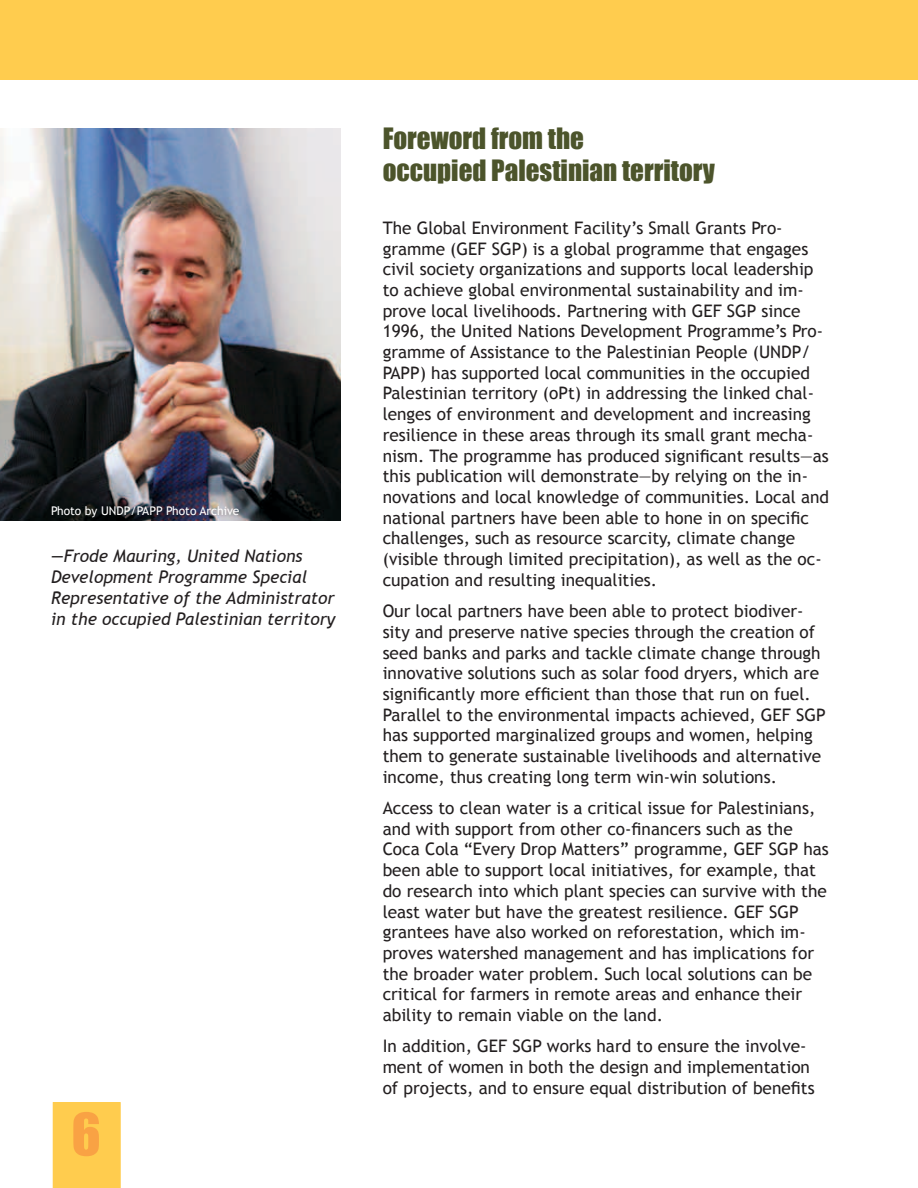
<style>
.page{position:relative;width:918px;height:1188px;background:#fff}
.page>*{position:absolute;margin:0;border:0;box-sizing:border-box;transform-origin:0 0}
.t1{font:54px "Impact";color:#f9a244}
.t2{font:27px/32.4px "Impact";color:#4c542b}
.t3{font:17.25px/20.7px "Trebuchet MS";color:#231f20}
.t4{font:italic 17.25px/20.7px "Trebuchet MS";color:#231f20}
.t5{font:12px "Trebuchet MS";color:#fff}
</style>
<div class="page">
<div style="left:0;top:0;width:918px;height:79px;background:#ffcc4e"></div>
<div style="left:53px;top:1102px;width:68px;height:86px;background:#ffcc4e"></div>
<img style="left:0;top:129px;width:340px;height:392px">
<p class="t5" style="left:51px;top:504px;width:190px">Photo by UNDP/PAPP Photo Archive</p>
<p class="t4" style="left:51px;top:546px;width:286px">—Frode Mauring, United Nations Development Programme Special Representative of the Administrator in the occupied Palestinian territory</p>
<h1 class="t1" style="left:71px;top:1092px;width:31px">6</h1>
<h2 class="t2" style="left:383px;top:121px;width:334px">Foreword from the<br>occupied Palestinian territory</h2>
<p class="t3" style="left:383px;top:218px;width:448px">The Global Environment Facility’s Small Grants Pro&shy;gramme (GEF SGP) is a global programme that engages civil society organizations and supports local leadership to achieve global environmental sustainability and im&shy;prove local livelihoods. Partnering with GEF SGP since 1996, the United Nations Development Programme’s Pro&shy;gramme of Assistance to the Palestinian People (UNDP/ PAPP) has supported local communities in the occupied Palestinian territory (oPt) in addressing the linked chal&shy;lenges of environment and development and increasing resilience in these areas through its small grant mecha&shy;nism. The programme has produced significant results—as this publication will demonstrate—by relying on the in&shy;novations and local knowledge of communities. Local and national partners have been able to hone in on specific challenges, such as resource scarcity, climate change (visible through limited precipitation), as well as the oc&shy;cupation and resulting inequalities.</p>
<p class="t3" style="left:383px;top:601px;width:445px">Our local partners have been able to protect biodiver&shy;sity and preserve native species through the creation of seed banks and parks and tackle climate change through innovative solutions such as solar food dryers, which are significantly more efficient than those that run on fuel.<br>Parallel to the environmental impacts achieved, GEF SGP has supported marginalized groups and women, helping them to generate sustainable livelihoods and alternative income, thus creating long term win-win solutions.</p>
<p class="t3" style="left:383px;top:798px;width:448px">Access to clean water is a critical issue for Palestinians, and with support from other co-financers such as the Coca Cola “Every Drop Matters” programme, GEF SGP has been able to support local initiatives, for example, that do research into which plant species can survive with the least water but have the greatest resilience. GEF SGP grantees have also worked on reforestation, which im&shy;proves watershed management and has implications for the broader water problem. Such local solutions can be critical for farmers in remote areas and enhance their ability to remain viable on the land.</p>
<p class="t3" style="left:383px;top:1036px;width:433px">In addition, GEF SGP works hard to ensure the involve&shy;ment of women in both the design and implementation of projects, and to ensure equal distribution of benefits</p>
</div>
